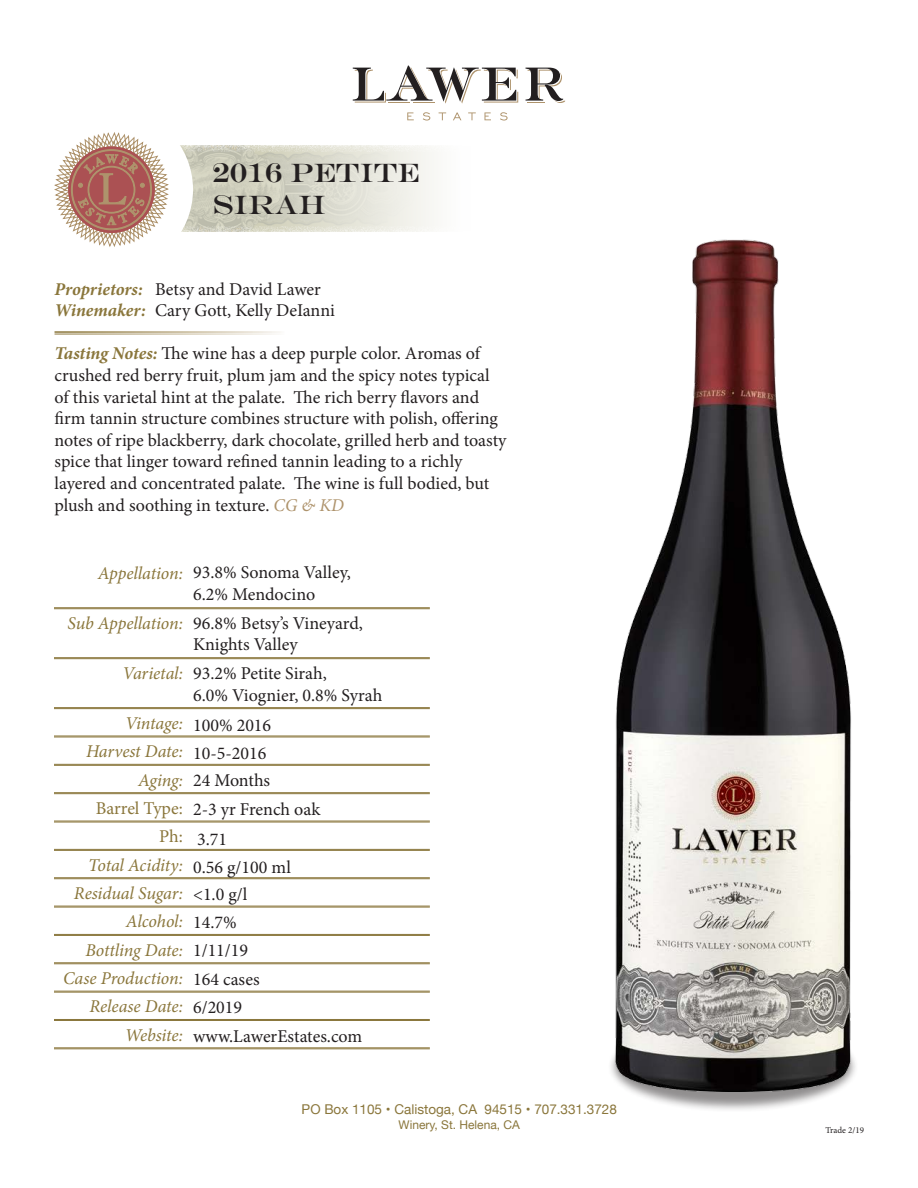
<style>
.page{position:relative;width:918px;height:1188px;background:#fff}
.page>*{position:absolute;margin:0;border:0;box-sizing:border-box;transform-origin:0 0}
.The_Wine{font:27px/32.4px "Engravers";color:#231f20}
.Tasting_Notes{font:18px/21.6px "Minion Pro";color:#231f20}
.List_no_line{font:18px/21.8px "Minion Pro";color:#231f20}
.The_List{font:italic 18px "Minion Pro";letter-spacing:-.01em;color:#8a763b}
.The_List-2{font:18px "Minion Pro";letter-spacing:-.005em;color:#8a763b}
.Address{font:13.5px "Helvetica Neue";color:#8a763b}
.t1{font:12px "Helvetica Neue";color:#8a763b}
.t2{font:9px "Minion Pro";color:#231f20}
.s1{font-weight:700;font-style:italic;color:#8a763b}
.s2{font-style:italic;color:#ae936c}
</style>
<div class="page">
<svg style="left:54px;top:132px;width:381px;height:115px"></svg>
<svg style="left:407px;top:112px;width:7px;height:8px"></svg>
<svg style="left:423px;top:112px;width:7px;height:9px"></svg>
<svg style="left:439px;top:112px;width:7px;height:8px"></svg>
<svg style="left:453px;top:112px;width:8px;height:8px"></svg>
<svg style="left:468px;top:112px;width:8px;height:8px"></svg>
<svg style="left:485px;top:112px;width:6px;height:8px"></svg>
<svg style="left:500px;top:112px;width:8px;height:9px"></svg>
<svg style="left:353px;top:66px;width:165px;height:38px"></svg>
<svg style="left:526px;top:68px;width:39px;height:35px"></svg>
<div style="left:608px;top:1020px;width:250px;height:92px;background:#231f20;opacity:.5"></div>
<img style="left:608px;top:239px;width:250px;height:865px">
<hr style="left:54px;top:607px;width:376px;height:1px;background:#8a763b">
<hr style="left:54px;top:608px;width:376px;height:1px;background:#8a763b">
<hr style="left:54px;top:657px;width:376px;height:1px;background:#8a763b">
<hr style="left:54px;top:658px;width:376px;height:1px;background:#8a763b">
<hr style="left:54px;top:707px;width:376px;height:1px;background:#8a763b">
<hr style="left:54px;top:708px;width:376px;height:1px;background:#8a763b">
<hr style="left:54px;top:736px;width:376px;height:1px;background:#8a763b">
<hr style="left:54px;top:737px;width:376px;height:1px;background:#8a763b">
<hr style="left:54px;top:764px;width:376px;height:1px;background:#8a763b">
<hr style="left:54px;top:765px;width:376px;height:1px;background:#8a763b">
<hr style="left:54px;top:792px;width:376px;height:1px;background:#8a763b">
<hr style="left:54px;top:793px;width:376px;height:1px;background:#8a763b">
<hr style="left:54px;top:821px;width:376px;height:1px;background:#8a763b">
<hr style="left:54px;top:822px;width:376px;height:1px;background:#8a763b">
<hr style="left:54px;top:849px;width:376px;height:1px;background:#8a763b">
<hr style="left:54px;top:850px;width:376px;height:1px;background:#8a763b">
<hr style="left:54px;top:877px;width:376px;height:1px;background:#8a763b">
<hr style="left:54px;top:878px;width:376px;height:1px;background:#8a763b">
<hr style="left:54px;top:906px;width:376px;height:1px;background:#8a763b">
<hr style="left:54px;top:907px;width:376px;height:1px;background:#8a763b">
<hr style="left:54px;top:934px;width:376px;height:1px;background:#8a763b">
<hr style="left:54px;top:935px;width:376px;height:1px;background:#8a763b">
<hr style="left:54px;top:962px;width:376px;height:1px;background:#8a763b">
<hr style="left:54px;top:964px;width:376px;height:1px;background:#8a763b">
<hr style="left:54px;top:991px;width:376px;height:1px;background:#8a763b">
<hr style="left:54px;top:992px;width:376px;height:1px;background:#8a763b">
<hr style="left:54px;top:1019px;width:376px;height:1px;background:#8a763b">
<hr style="left:54px;top:1020px;width:376px;height:1px;background:#8a763b">
<hr style="left:54px;top:1047px;width:376px;height:1px;background:#8a763b">
<hr style="left:54px;top:1049px;width:376px;height:1px;background:#8a763b">
<p class="The_Wine" style="left:212px;top:156px;width:209px">2016 PETITE<br>SIRAH</p>
<p class="Tasting_Notes" style="left:55px;top:278px;width:268px"><span class="s1">Proprietors:</span> Betsy and David Lawer</p>
<p class="Tasting_Notes" style="left:55px;top:300px;width:282px"><span class="s1">Winemaker:</span> Cary Gott, Kelly DeIanni</p>
<p class="Tasting_Notes" style="left:55px;top:343px;width:453px"><span class="s1">Tasting Notes:</span> The wine has a deep purple color. Aromas of crushed red berry fruit, plum jam and the spicy notes typical of this varietal hint at the palate. The rich berry flavors and firm tannin structure combines structure with polish, offering notes of ripe blackberry, dark chocolate, grilled herb and toasty spice that linger toward refined tannin leading to a richly layered and concentrated palate. The wine is full bodied, but plush and soothing in texture. <span class="s2">CG &amp; KD</span></p>
<p class="The_List" style="left:98px;top:561px;width:87px">Appellation:</p>
<p class="The_List" style="left:68px;top:611px;width:117px">Sub Appellation:</p>
<p class="The_List" style="left:123px;top:661px;width:62px">Varietal:</p>
<p class="The_List" style="left:125px;top:711px;width:59px">Vintage:</p>
<p class="The_List" style="left:86px;top:739px;width:98px">Harvest Date:</p>
<p class="The_List" style="left:138px;top:768px;width:46px">Aging:</p>
<p class="The_List-2" style="left:96px;top:796px;width:89px">Barrel Type:</p>
<p class="The_List-2" style="left:159px;top:824px;width:25px">Ph:</p>
<p class="The_List" style="left:88px;top:853px;width:96px">Total Acidity:</p>
<p class="The_List" style="left:74px;top:881px;width:111px">Residual Sugar:</p>
<p class="The_List" style="left:126px;top:909px;width:59px">Alcohol:</p>
<p class="The_List" style="left:85px;top:938px;width:99px">Bottling Date:</p>
<p class="The_List" style="left:63px;top:966px;width:121px">Case Production:</p>
<p class="The_List" style="left:90px;top:994px;width:95px">Release Date:</p>
<p class="The_List" style="left:125px;top:1023px;width:60px">Website:</p>
<p class="List_no_line" style="left:193px;top:562px;width:159px">93.8% Sonoma Valley,<br>6.2% Mendocino</p>
<p class="List_no_line" style="left:193px;top:612px;width:171px">96.8% Betsy’s Vineyard,<br>Knights Valley</p>
<p class="List_no_line" style="left:193px;top:662px;width:191px">93.2% Petite Sirah,<br>6.0% Viognier, 0.8% Syrah</p>
<p class="List_no_line" style="left:193px;top:714px;width:80px">100% 2016</p>
<p class="List_no_line" style="left:193px;top:743px;width:75px">10-5-2016</p>
<p class="List_no_line" style="left:193px;top:770px;width:79px">24 Months</p>
<p class="List_no_line" style="left:193px;top:798px;width:129px">2-3 yr French oak</p>
<p class="List_no_line" style="left:197px;top:828px;width:32px">3.71</p>
<p class="List_no_line" style="left:193px;top:857px;width:99px">0.56 g/100 ml</p>
<p class="List_no_line" style="left:193px;top:884px;width:56px">&lt;1.0 g/l</p>
<p class="List_no_line" style="left:193px;top:911px;width:45px">14.7%</p>
<p class="List_no_line" style="left:193px;top:940px;width:57px">1/11/19</p>
<p class="List_no_line" style="left:193px;top:968px;width:68px">164 cases</p>
<p class="List_no_line" style="left:193px;top:997px;width:51px">6/2019</p>
<p class="List_no_line" style="left:193px;top:1025px;width:171px">www.LawerEstates.com</p>
<p class="Address" style="left:302px;top:1100px;width:317px">PO Box 1105 • Calistoga, CA 94515 • 707.331.3728</p>
<p class="t1" style="left:399px;top:1116px;width:123px">Winery, St. Helena, CA</p>
<p class="t2" style="left:825px;top:1125px;width:40px">Trade 2/19</p>
</div>
